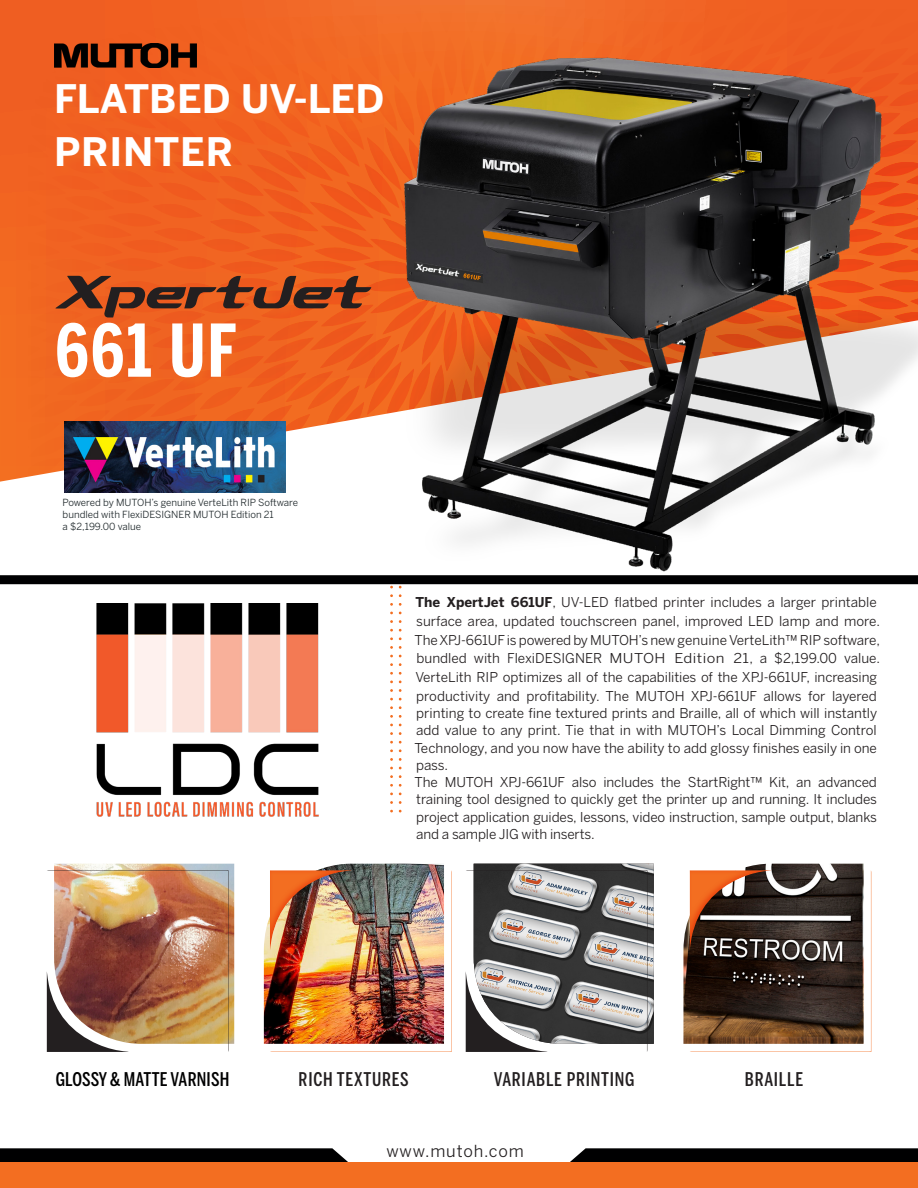
<style>
.page{position:relative;width:918px;height:1188px;background:#fff}
.page>*{position:absolute;margin:0;border:0;box-sizing:border-box;transform-origin:0 0}
.t1{font:700 72px "Benton Sans Comp";color:#fff}
.t2{font:700 39px "Benton Sans";color:#fff}
.t3{font:700 39px "Benton Sans";letter-spacing:.02em;color:#fff}
.t4{font:500 18.75px "Benton Sans Comp";letter-spacing:.04em;color:#231f20}
.t5{font:500 18.75px "Benton Sans Comp";letter-spacing:.01em;color:#000001}
.t6{font:16.5px "Benton Sans";letter-spacing:.05em;color:#231f20}
.t7{font:13.5px/17.2px "Benton Sans";color:#231f20;text-align:justify}
.t8{font:9.75px "Benton Sans";color:#1d2629}
.s1{font-weight:700}
</style>
<div class="page">
<svg style="left:0;top:0;width:918px;height:320px;background:#f06222"></svg>
<svg style="left:0;top:320px;width:370px;height:173px;fill:#f16921"></svg>
<svg style="left:0;top:1148px;width:350px;height:15px;background:#1c130f"></svg>
<svg style="left:568px;top:1148px;width:350px;height:15px;background:#1c130f"></svg>
<div style="left:0;top:1163px;width:918px;height:25px;background:#f36e21"></div>
<img style="left:54px;top:43px;width:143px;height:24px">
<img style="left:370px;top:38px;width:548px;height:558px">
<div style="left:251px;top:273px;width:57px;height:48px;background:#f36e21;opacity:.51"></div>
<svg style="left:56px;top:276px;width:315px;height:41px;background:#a94a1f"></svg>
<div style="left:55px;top:320px;width:193px;height:70px;background:#ef6421"></div>
<svg style="left:399px;top:741px;width:3px;height:11px"></svg>
<svg style="left:390px;top:741px;width:3px;height:11px"></svg>
<svg style="left:399px;top:629px;width:3px;height:11px"></svg>
<svg style="left:390px;top:629px;width:3px;height:11px"></svg>
<div style="left:0;top:575px;width:918px;height:9px;background:#000001"></div>
<img style="left:96px;top:603px;width:223px;height:214px">
<img style="left:264px;top:864px;width:180px;height:180px">
<div style="left:267px;top:868px;width:86px;height:84px;background:#f36e21;opacity:.75"></div>
<img style="left:270px;top:870px;width:182px;height:182px">
<img style="left:54px;top:864px;width:180px;height:180px">
<img style="left:47px;top:870px;width:181px;height:182px">
<svg style="left:466px;top:864px;width:188px;height:188px;background:#858483"></svg>
<img style="left:683px;top:864px;width:181px;height:180px">
<div style="left:687px;top:868px;width:85px;height:84px;background:#f36e21;opacity:.75"></div>
<svg style="left:690px;top:870px;width:181px;height:182px;background:#5f4b40"></svg>
<img style="left:64px;top:421px;width:221px;height:71px">
<div style="left:54px;top:82px;width:341px;height:96px;background:#f16221"></div>
<p class="t2" style="left:54px;top:76px;width:332px">FLATBED UV-LED</p>
<p class="t3" style="left:54px;top:128px;width:181px">PRINTER</p>
<p class="t1" style="left:56px;top:309px;width:182px">661 UF</p>
<p class="t8" style="left:63px;top:497px;width:237px">Powered by MUTOH’s genuine VerteLith RIP Software</p>
<p class="t8" style="left:63px;top:509px;width:213px">bundled with FlexiDESIGNER MUTOH Edition 21</p>
<p class="t8" style="left:63px;top:520px;width:80px">a $2,199.00 value</p>
<p class="t7" style="left:415px;top:593px;width:467px;line-height:18.8px;text-align:left"><span class="s1">The XpertJet 661UF</span>, UV-LED flatbed printer includes a larger printable surface area, updated touchscreen panel, improved LED lamp and more.<br>The XPJ-661UF is powered by MUTOH’s new genuine VerteLith™ RIP software, bundled with FlexiDESIGNER MUTOH Edition 21, a $2,199.00 value.<br>VerteLith RIP optimizes all of the capabilities of the XPJ-661UF, increasing productivity and profitability. The MUTOH XPJ-661UF allows for layered</p>
<p class="t7" style="left:415px;top:705px;width:464px">printing to create fine textured prints and Braille, all of which will instantly add value to any print. Tie that in with MUTOH’s Local Dimming Control Technology, and you now have the ability to add glossy finishes easily in one pass.</p>
<p class="t7" style="left:415px;top:774px;width:464px">The MUTOH XPJ-661UF also includes the StartRight™ Kit, an advanced training tool designed to quickly get the printer up and running. It includes project application guides, lessons, video instruction, sample output, blanks and a sample JIG with inserts.</p>
<p class="t5" style="left:56px;top:1069px;width:175px">GLOSSY &amp; MATTE VARNISH</p>
<p class="t4" style="left:299px;top:1069px;width:112px">RICH TEXTURES</p>
<p class="t4" style="left:494px;top:1069px;width:142px">VARIABLE PRINTING</p>
<p class="t4" style="left:745px;top:1069px;width:60px">BRAILLE</p>
<p class="t6" style="left:387px;top:1141px;width:139px">www.mutoh.com</p>
</div>
